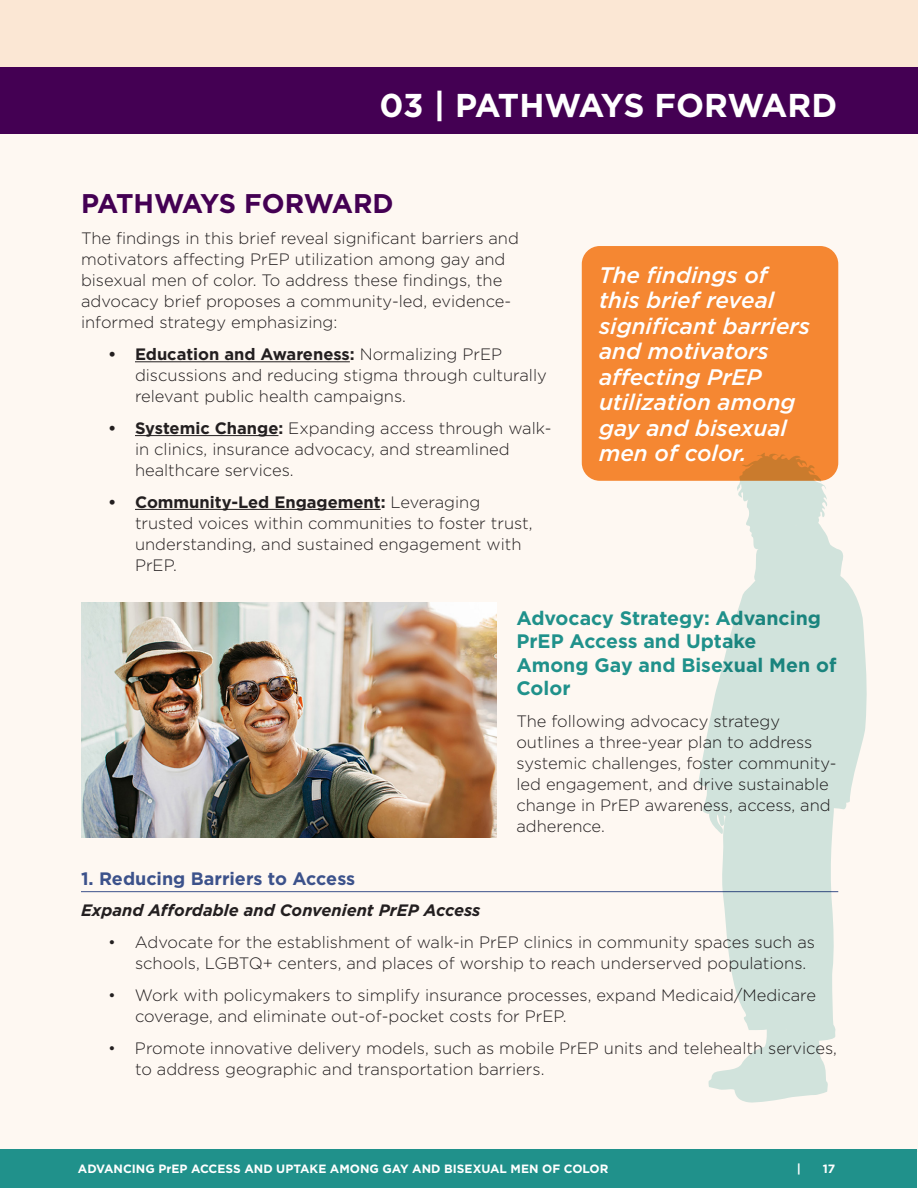
<style>
.page{position:relative;width:918px;height:1188px;background:#fff}
.page>*{position:absolute;margin:0;border:0;box-sizing:border-box;transform-origin:0 0}
.t1{font:700 33px "Gotham";letter-spacing:-.015em;color:#fff}
.t2{font:700 27px "Gotham";letter-spacing:-.015em;color:#440053}
.t3{font:italic 500 22.5px/25.5px "Gotham";color:#fff}
.t4{font:700 19.5px/23.4px "Gotham";color:#20918b}
.t5{font:700 18px "Gotham";color:#3c528b}
.t6{font:300 16.5px/21px "Gotham";color:#231f20}
.t7{font:italic 700 16.5px "Gotham";color:#231f20}
.t8{font:700 12px "Gotham";color:#fff}
.s1{font-weight:700}
</style>
<div class="page">
<div style="left:0;top:99px;width:918px;height:1053px;background:#fef8f2"></div>
<div style="left:0;top:0;width:918px;height:87px;background:#fbe7d4"></div>
<div style="left:0;top:1149px;width:916px;height:39px;background:#20918b"></div>
<div style="left:0;top:68px;width:918px;height:66px;background:#440053"></div>
<hr style="left:135px;top:361px;width:215px;height:1px;background:#231f20">
<hr style="left:135px;top:435px;width:143px;height:1px;background:#231f20">
<hr style="left:135px;top:509px;width:246px;height:1px;background:#231f20">
<hr style="left:81px;top:891px;width:757px;height:1px;background:#3c528b">
<div style="left:582px;top:246px;width:256px;height:235px;background:#f58732;border-radius:18px"></div>
<svg style="left:698px;top:453px;width:169px;height:650px;fill:#d1e3dc"></svg>
<img style="left:82px;top:603px;width:414px;height:234px">
<p class="t1" style="left:380px;top:83px;width:459px">03 | PATHWAYS FORWARD</p>
<p class="t2" style="left:81px;top:185px;width:314px">PATHWAYS FORWARD</p>
<p class="t6" style="left:81px;top:228px;width:439px">The findings in this brief reveal significant barriers and motivators affecting PrEP utilization among gay and bisexual men of color. To address these findings, the advocacy brief proposes a community-led, evidence&shy;informed strategy emphasizing:</p>
<p class="t6" style="left:135px;top:343px;width:413px;text-indent:-27px"><span class="s1">• Education and Awareness:</span> Normalizing PrEP discussions and reducing stigma through culturally relevant public health campaigns.</p>
<p class="t6" style="left:135px;top:417px;width:418px;text-indent:-27px"><span class="s1">• Systemic Change:</span> Expanding access through walk&shy;in clinics, insurance advocacy, and streamlined healthcare services.</p>
<p class="t6" style="left:135px;top:491px;width:399px;text-indent:-27px"><span class="s1">• Community-Led Engagement:</span> Leveraging trusted voices within communities to foster trust, understanding, and sustained engagement with PrEP.</p>
<p class="t4" style="left:516px;top:606px;width:322px">Advocacy Strategy: Advancing<br>PrEP Access and Uptake<br>Among Gay and Bisexual Men of<br>Color</p>
<p class="t6" style="left:516px;top:710px;width:322px">The following advocacy strategy outlines a three-year plan to address systemic challenges, foster community&shy;led engagement, and drive sustainable change in PrEP awareness, access, and adherence.</p>
<p class="t5" style="left:81px;top:866px;width:276px">1. Reducing Barriers to Access</p>
<p class="t7" style="left:81px;top:900px;width:401px">Expand Affordable and Convenient PrEP Access</p>
<p class="t6" style="left:135px;top:931px;width:682px;text-indent:-27px">• Advocate for the establishment of walk-in PrEP clinics in community spaces such as schools, LGBTQ+ centers, and places of worship to reach underserved populations.</p>
<p class="t6" style="left:135px;top:984px;width:683px;text-indent:-27px">• Work with policymakers to simplify insurance processes, expand Medicaid/Medicare coverage, and eliminate out-of-pocket costs for PrEP.</p>
<p class="t6" style="left:135px;top:1037px;width:704px;text-indent:-27px">• Promote innovative delivery models, such as mobile PrEP units and telehealth services, to address geographic and transportation barriers.</p>
<p class="t3" style="left:599px;top:262px;width:212px">The findings of this brief reveal significant barriers and motivators affecting PrEP utilization among gay and bisexual men of color.</p>
<p class="t8" style="left:78px;top:1160px;width:532px">ADVANCING PrEP ACCESS AND UPTAKE AMONG GAY AND BISEXUAL MEN OF COLOR</p>
<p class="t8" style="left:797px;top:1160px;width:6px">|</p>
<p class="t8" style="left:823px;top:1160px;width:14px">17</p>
</div>
